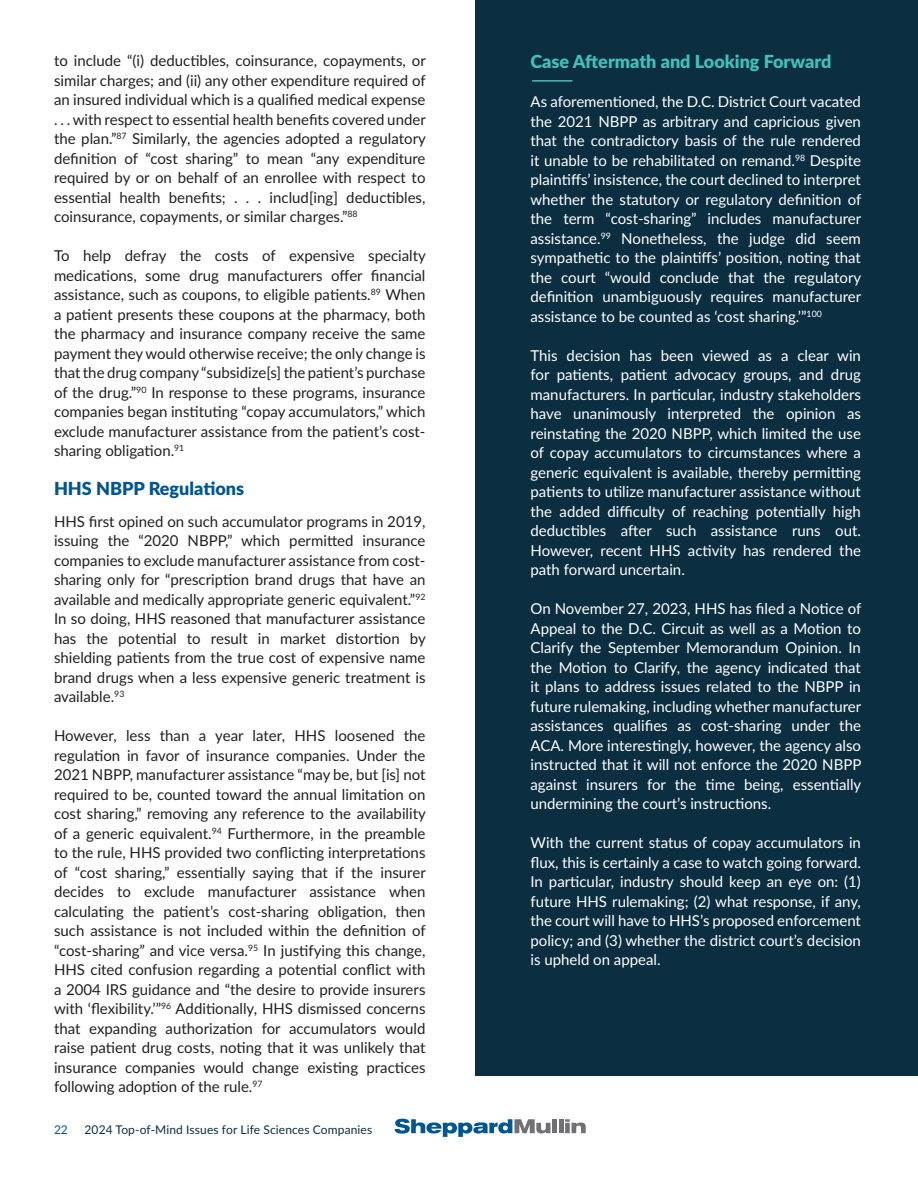
<style>
.page{position:relative;width:918px;height:1188px;background:#fff}
.page>*{position:absolute;margin:0;border:0;box-sizing:border-box;transform-origin:0 0}
.t1{font:900 18px "Lato";color:#40c0b8}
.t2{font:900 18px "Lato";color:#005595}
.t3{font:15px/19.5px "Lato";color:#231f20;text-align:justify}
.t4{font:15px/19.5px "Lato";color:#fff;text-align:justify}
.t5{font:12px "Lato";letter-spacing:.01em;color:#0b2e41}
.s1{color:#005595}
</style>
<div class="page">
<svg style="left:395px;top:1119px;width:155px;height:18px"></svg>
<div style="left:552px;top:1119px;width:5px;height:14px;background:#717074"></div>
<hr style="left:559px;top:1119px;width:4px;height:14px;background:#717074">
<svg style="left:565px;top:1119px;width:21px;height:14px"></svg>
<div style="left:476px;top:0;width:442px;height:1075px;background:#0b2e41"></div>
<hr style="left:532px;top:80px;width:40px;height:2px;background:#40c0b8">
<p class="t3" style="left:54px;top:50px;width:373px">to include “(i) deductibles, coinsurance, copayments, or similar charges; and (ii) any other expenditure required of an insured individual which is a qualified medical expense . . . with respect to essential health benefits covered under the plan.”<sup>87</sup> Similarly, the agencies adopted a regulatory definition of “cost sharing” to mean “any expenditure required by or on behalf of an enrollee with respect to essential health benefits; . . . includ[ing] deductibles, coinsurance, copayments, or similar charges.”<sup>88</sup></p>
<p class="t3" style="left:54px;top:245px;width:373px">To help defray the costs of expensive specialty medications, some drug manufacturers offer financial assistance, such as coupons, to eligible patients.<sup>89</sup> When a patient presents these coupons at the pharmacy, both the pharmacy and insurance company receive the same payment they would otherwise receive; the only change is that the drug company “subsidize[s] the patient’s purchase of the drug.”<sup>90</sup> In response to these programs, insurance companies began instituting “copay accumulators,” which exclude manufacturer assistance from the patient’s cost&shy;sharing obligation.<sup>91</sup></p>
<p class="t2" style="left:54px;top:475px;width:192px">HHS NBPP Regulations</p>
<p class="t3" style="left:54px;top:511px;width:373px">HHS first opined on such accumulator programs in 2019, issuing the “2020 NBPP,” which permitted insurance companies to exclude manufacturer assistance from cost&shy;sharing only for “prescription brand drugs that have an available and medically appropriate generic equivalent.”<sup>92<br></sup>In so doing, HHS reasoned that manufacturer assistance has the potential to result in market distortion by shielding patients from the true cost of expensive name brand drugs when a less expensive generic treatment is available.<sup>93</sup></p>
<p class="t3" style="left:54px;top:725px;width:373px">However, less than a year later, HHS loosened the regulation in favor of insurance companies. Under the 2021 NBPP, manufacturer assistance “may be, but [is] not required to be, counted toward the annual limitation on cost sharing,” removing any reference to the availability of a generic equivalent.<sup>94</sup> Furthermore, in the preamble to the rule, HHS provided two conflicting interpretations of “cost sharing,” essentially saying that if the insurer decides to exclude manufacturer assistance when calculating the patient’s cost-sharing obligation, then such assistance is not included within the definition of “cost-sharing” and vice versa.<sup>95</sup> In justifying this change, HHS cited confusion regarding a potential conflict with a 2004 IRS guidance and “the desire to provide insurers with ‘flexibility.’”<sup>96</sup> Additionally, HHS dismissed concerns that expanding authorization for accumulators would raise patient drug costs, noting that it was unlikely that insurance companies would change existing practices following adoption of the rule.<sup>97</sup></p>
<p class="t5" style="left:54px;top:1121px;width:320px"><span class="s1">22</span> 2024 Top-of-Mind Issues for Life Sciences Companies</p>
<p class="t1" style="left:531px;top:48px;width:302px">Case Aftermath and Looking Forward</p>
<p class="t4" style="left:531px;top:92px;width:332px">As aforementioned, the D.C. District Court vacated the 2021 NBPP as arbitrary and capricious given that the contradictory basis of the rule rendered it unable to be rehabilitated on remand.<sup>98</sup> Despite plaintiffs’ insistence, the court declined to interpret whether the statutory or regulatory definition of the term “cost-sharing” includes manufacturer assistance.<sup>99</sup> Nonetheless, the judge did seem sympathetic to the plaintiffs’ position, noting that the court “would conclude that the regulatory definition unambiguously requires manufacturer assistance to be counted as ‘cost sharing.’”<sup>100</sup></p>
<p class="t4" style="left:531px;top:345px;width:332px">This decision has been viewed as a clear win for patients, patient advocacy groups, and drug manufacturers. In particular, industry stakeholders have unanimously interpreted the opinion as reinstating the 2020 NBPP, which limited the use of copay accumulators to circumstances where a generic equivalent is available, thereby permitting patients to utilize manufacturer assistance without the added difficulty of reaching potentially high deductibles after such assistance runs out.<br>However, recent HHS activity has rendered the path forward uncertain.</p>
<p class="t4" style="left:531px;top:599px;width:332px">On November 27, 2023, HHS has filed a Notice of Appeal to the D.C. Circuit as well as a Motion to Clarify the September Memorandum Opinion. In the Motion to Clarify, the agency indicated that it plans to address issues related to the NBPP in future rulemaking, including whether manufacturer assistances qualifies as cost-sharing under the ACA. More interestingly, however, the agency also instructed that it will not enforce the 2020 NBPP against insurers for the time being, essentially undermining the court’s instructions.</p>
<p class="t4" style="left:531px;top:833px;width:332px">With the current status of copay accumulators in flux, this is certainly a case to watch going forward.<br>In particular, industry should keep an eye on: (1) future HHS rulemaking; (2) what response, if any, the court will have to HHS’s proposed enforcement policy; and (3) whether the district court’s decision is upheld on appeal.</p>
</div>
